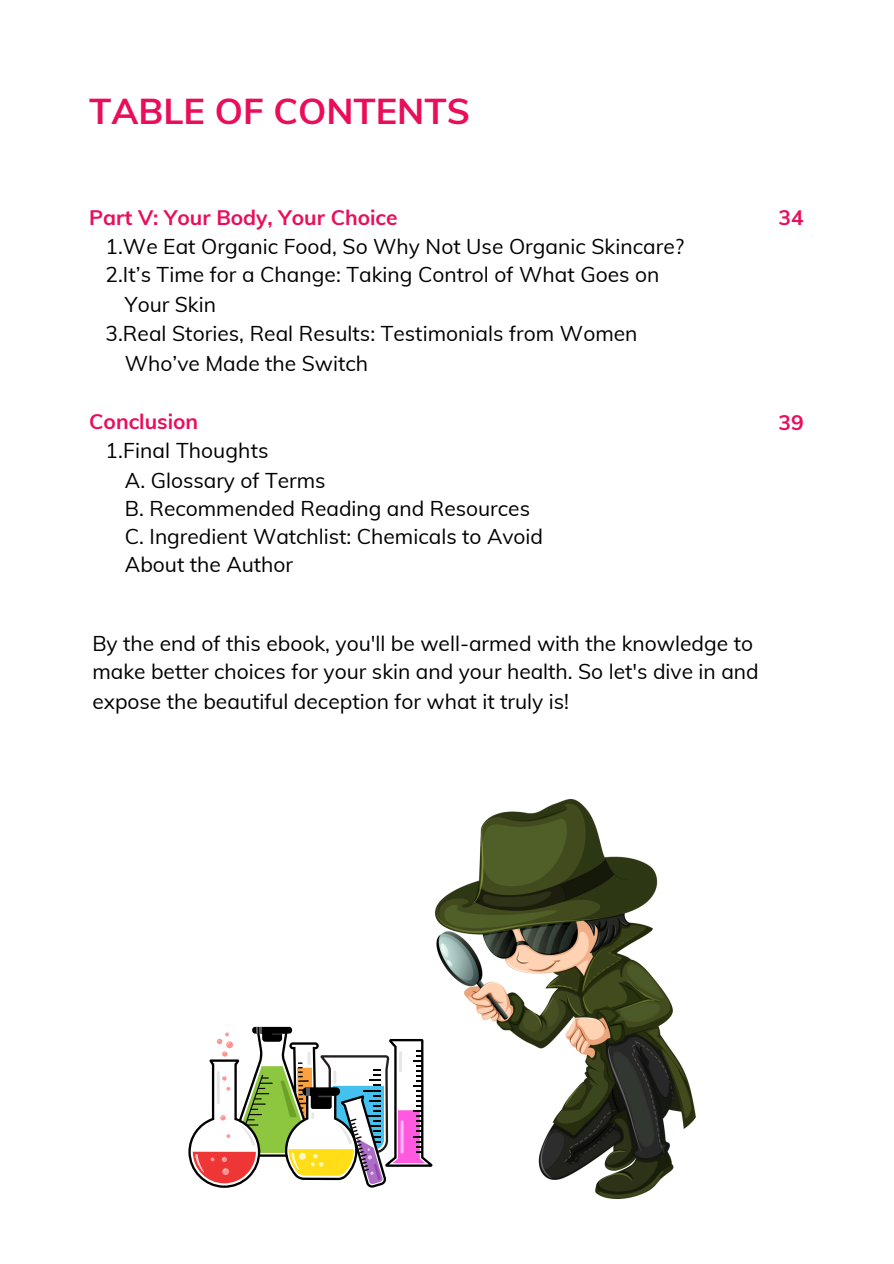
<style>
.page{position:relative;width:894px;height:1264px;background:#fff}
.page>*{position:absolute;margin:0;border:0;box-sizing:border-box;transform-origin:0 0}
.t1{font:700 36px "Muli";color:#ea0d5a}
.t2{font:21px/28.2px "Muli";color:#000}
.t3{font:700 21px "Muli";color:#ea0d5a}
</style>
<div class="page">
<img style="left:435px;top:799px;width:260px;height:399px">
<svg style="left:188px;top:1026px;width:244px;height:161px"></svg>
<h2 class="t1" style="left:89px;top:88px;width:382px">TABLE OF CONTENTS</h2>
<p class="t3" style="left:89px;top:203px;width:310px">Part V: Your Body, Your Choice</p>
<p class="t2" style="left:105px;top:232px;width:580px">1.We Eat Organic Food, So Why Not Use Organic Skincare?<br>2.It’s Time for a Change: Taking Control of What Goes on</p>
<p class="t2" style="left:125px;top:290px;width:92px">Your Skin</p>
<p class="t2" style="left:105px;top:319px;width:533px">3.Real Stories, Real Results: Testimonials from Women</p>
<h2 class="t2" style="left:125px;top:349px;width:244px">Who’ve Made the Switch</h2>
<p class="t3" style="left:89px;top:408px;width:110px">Conclusion</p>
<p class="t2" style="left:105px;top:436px;width:164px">1.Final Thoughts</p>
<p class="t2" style="left:125px;top:465px;width:419px">A. Glossary of Terms<br>B. Recommended Reading and Resources<br>C. Ingredient Watchlist: Chemicals to Avoid<br>About the Author</p>
<p class="t3" style="left:778px;top:203px;width:27px">34</p>
<p class="t3" style="left:778px;top:409px;width:27px">39</p>
<p class="t2" style="left:92px;top:628px;width:667px">By the end of this ebook, you'll be well-armed with the knowledge to make better choices for your skin and your health. So let's dive in and</p>
<p class="t2" style="left:92px;top:687px;width:478px">expose the beautiful deception for what it truly is!</p>
</div>
